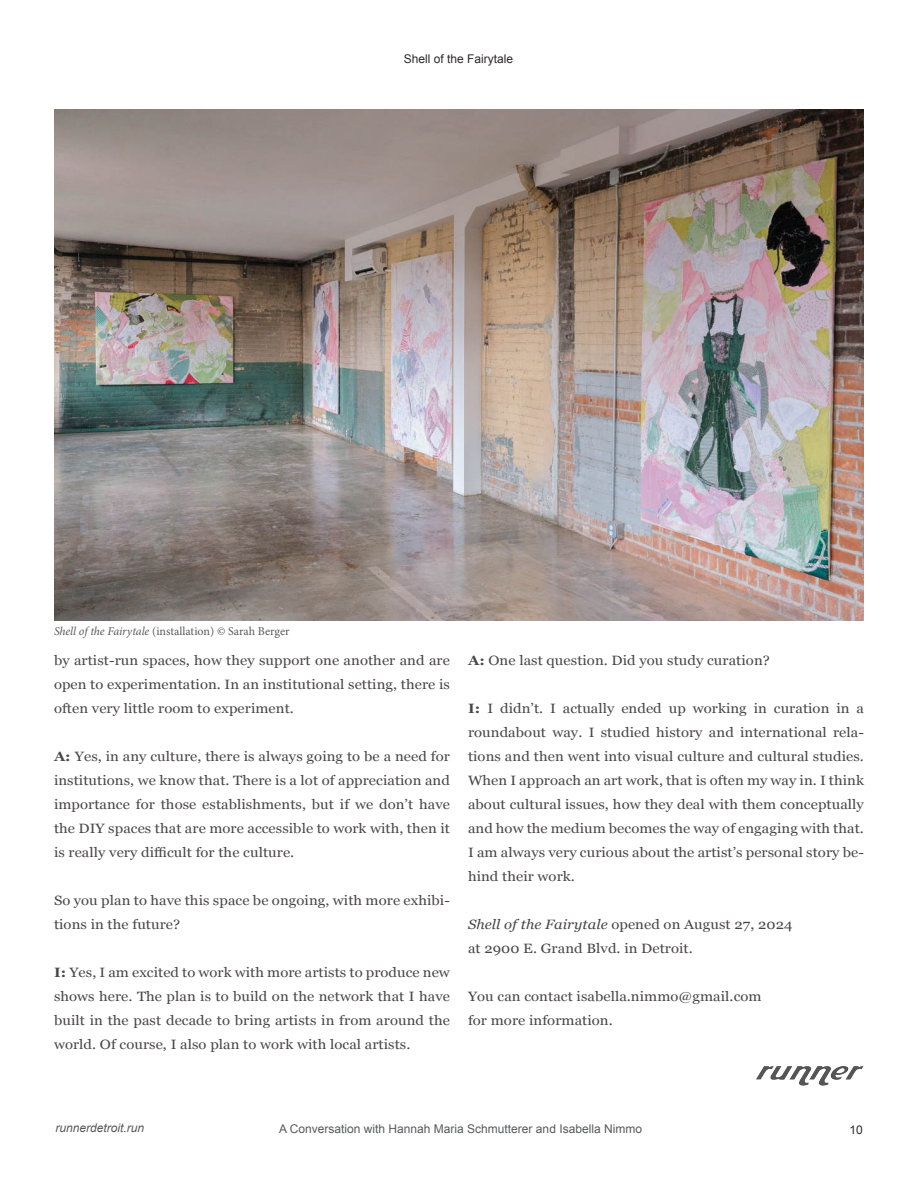
<style>
.page{position:relative;width:918px;height:1188px;background:#fff}
.page>*{position:absolute;margin:0;border:0;box-sizing:border-box;transform-origin:0 0}
.t1{font:13.5px/24px "Georgia";letter-spacing:.005em;color:#4a4647;text-align:justify;scale:1.1 1}
.t2{font:12px "Arial";color:#58595b}
.t3{font:12px "Minion Pro";color:#58595b}
.t4{font:12px "Arial";color:#2d292a}
.t5{font:italic 12px "Arial";color:#58595b}
.s1{font-style:italic}
.s2{font-weight:700}
</style>
<div class="page">
<img style="left:54px;top:110px;width:810px;height:511px">
<img style="left:756px;top:1066px;width:107px;height:19px">
<p class="t4" style="left:404px;top:51px;width:111px">Shell of the Fairytale</p>
<p class="t3" style="left:54px;top:623px;width:237px"><span class="s1">Shell of the Fairytale</span> (installation) © Sarah Berger</p>
<p class="t1" style="left:54px;top:648px;width:361px">by artist-run spaces, how they support one another and are open to experimentation. In an institutional setting, there is often very little room to experiment.</p>
<p class="t1" style="left:54px;top:744px;width:361px"><span class="s2">A:</span> Yes, in any culture, there is always going to be a need for institutions, we know that. There is a lot of appreciation and importance for those establishments, but if we don’t have the DIY spaces that are more accessible to work with, then it is really very difficult for the culture.</p>
<p class="t1" style="left:54px;top:888px;width:361px">So you plan to have this space be ongoing, with more exhibi&shy;tions in the future?</p>
<p class="t1" style="left:54px;top:960px;width:361px"><span class="s2">I:</span> Yes, I am excited to work with more artists to produce new shows here. The plan is to build on the network that I have built in the past decade to bring artists in from around the world. Of course, I also plan to work with local artists.</p>
<p class="t1" style="left:468px;top:648px;width:276px"><span class="s2">A:</span> One last question. Did you study curation?</p>
<p class="t1" style="left:468px;top:696px;width:362px"><span class="s2">I:</span> I didn’t. I actually ended up working in curation in a roundabout way. I studied history and international rela&shy;tions and then went into visual culture and cultural studies.<br>When I approach an art work, that is often my way in. I think about cultural issues, how they deal with them conceptually and how the medium becomes the way of engaging with that.<br>I am always very curious about the artist’s personal story be&shy;hind their work.</p>
<p class="t1" style="left:468px;top:912px;width:296px"><span class="s1">Shell of the Fairytale</span> opened on August 27, 2024 at 2900 E. Grand Blvd. in Detroit.</p>
<p class="t1" style="left:468px;top:984px;width:268px">You can contact isabella.nimmo@gmail.com for more information.</p>
<p class="t5" style="left:56px;top:1120px;width:90px">runnerdetroit.run</p>
<p class="t4" style="left:850px;top:1122px;width:15px">10</p>
<p class="t2" style="left:279px;top:1121px;width:364px">A Conversation with Hannah Maria Schmutterer and Isabella Nimmo</p>
</div>
